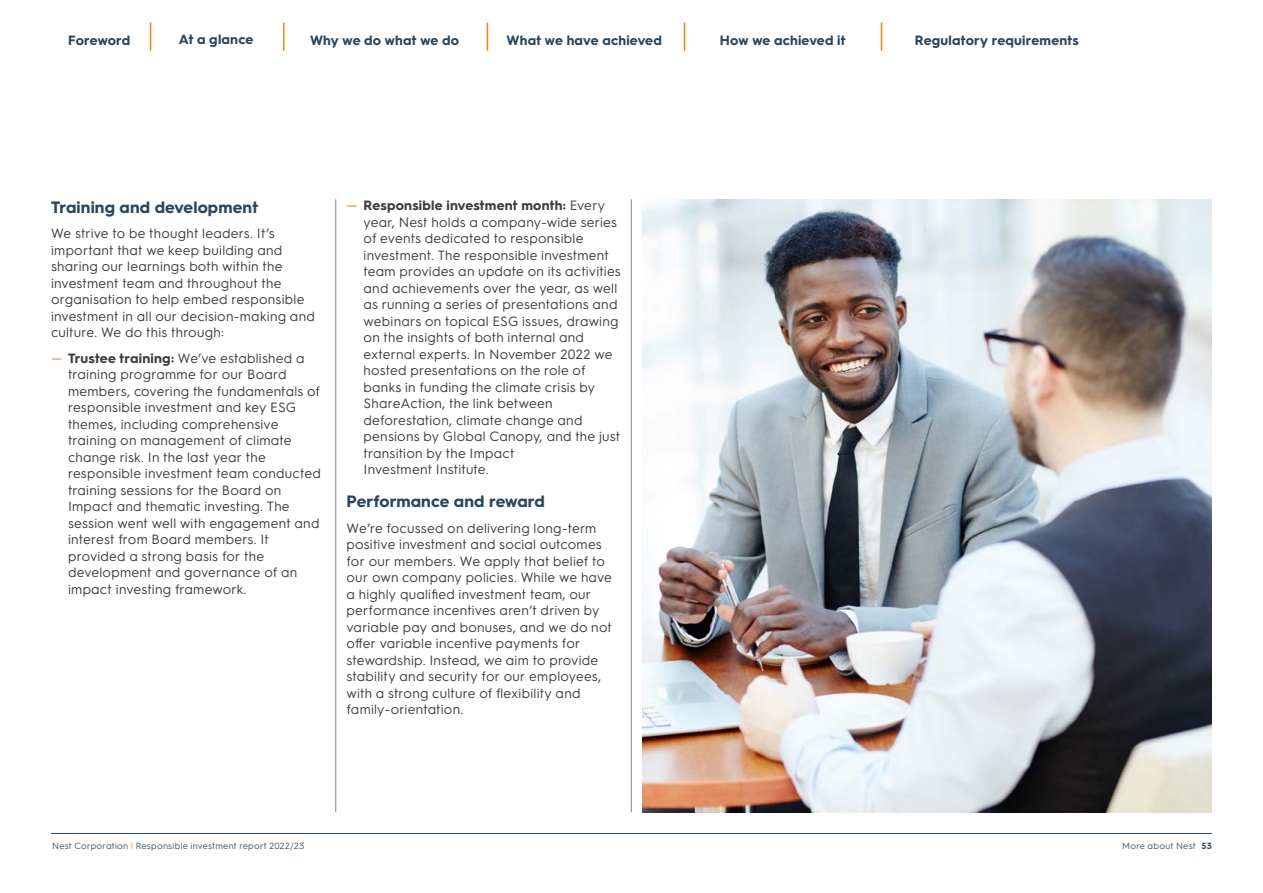
<style>
.page{position:relative;width:1263px;height:893px;background:#fff}
.page>*{position:absolute;margin:0;border:0;box-sizing:border-box;transform-origin:0 0}
.t1{font:700 16.5px "Hurme Geometric Sans 3";letter-spacing:.01em;color:#27465f}
.t2{font:13.5px/16.5px "Hurme Geometric Sans 3";letter-spacing:.015em;color:#3c3c3b}
.t3{font:700 13.5px "Hurme Geometric Sans 3";letter-spacing:.015em;color:#27465f}
.t4{font:9px "Hurme Geometric Sans 3";letter-spacing:.03em;color:#3a526a}
.s1{font-size:15px;color:#f28a25}
.s2{font-weight:700}
.s3{color:#f28a25}
</style>
<div class="page">
<img style="left:642px;top:199px;width:570px;height:613px">
<hr style="left:51px;top:833px;width:1161px;height:1px;background:#27465f">
<svg style="left:684px;top:23px;width:1px;height:27px"></svg>
<svg style="left:881px;top:23px;width:1px;height:27px"></svg>
<svg style="left:487px;top:23px;width:1px;height:27px"></svg>
<svg style="left:283px;top:23px;width:1px;height:27px"></svg>
<svg style="left:150px;top:23px;width:1px;height:27px"></svg>
<hr style="left:335px;top:199px;width:1px;height:613px;background:#878787">
<hr style="left:631px;top:199px;width:1px;height:613px;background:#878787">
<p class="t3" style="left:68px;top:31px;width:64px">Foreword</p>
<p class="t3" style="left:179px;top:30px;width:76px">At a glance</p>
<p class="t3" style="left:310px;top:31px;width:151px">Why we do what we do</p>
<p class="t3" style="left:507px;top:31px;width:157px">What we have achieved</p>
<p class="t3" style="left:720px;top:31px;width:127px">How we achieved it</p>
<p class="t3" style="left:915px;top:31px;width:165px">Regulatory requirements</p>
<p class="t1" style="left:51px;top:195px;width:209px">Training and development</p>
<p class="t2" style="left:51px;top:224px;width:265px">We strive to be thought leaders. It’s important that we keep building and sharing our learnings both within the investment team and throughout the organisation to help embed responsible investment in all our decision-making and culture. We do this through:</p>
<p class="t2" style="left:68px;top:349px;width:254px;text-indent:-17px"><span class="s1">—</span> <span class="s2">Trustee training:</span> We’ve established a training programme for our Board members, covering the fundamentals of responsible investment and key ESG themes, including comprehensive training on management of climate change risk. In the last year the responsible investment team conducted training sessions for the Board on Impact and thematic investing. The session went well with engagement and interest from Board members. It provided a strong basis for the development and governance of an impact investing framework.</p>
<p class="t2" style="left:364px;top:196px;width:259px;text-indent:-17px"><span class="s1">—</span> <span class="s2">Responsible investment month:</span> Every year, Nest holds a company-wide series of events dedicated to responsible investment. The responsible investment team provides an update on its activities and achievements over the year, as well as running a series of presentations and webinars on topical ESG issues, drawing on the insights of both internal and external experts. In November 2022 we hosted presentations on the role of banks in funding the climate crisis by ShareAction, the link between deforestation, climate change and pensions by Global Canopy, and the just transition by the Impact<br>Investment Institute.</p>
<p class="t1" style="left:347px;top:490px;width:200px">Performance and reward</p>
<p class="t2" style="left:347px;top:519px;width:267px">We’re focussed on delivering long-term positive investment and social outcomes for our members. We apply that belief to our own company policies. While we have a highly qualified investment team, our performance incentives aren’t driven by variable pay and bonuses, and we do not offer variable incentive payments for stewardship. Instead, we aim to provide stability and security for our employees, with a strong culture of flexibility and family-orientation.</p>
<p class="t4" style="left:52px;top:840px;width:254px">Nest Corporation <span class="s3">|</span> Responsible investment report 2022/23</p>
<p class="t4" style="left:1122px;top:840px;width:91px">More about Nest <span class="s2">53</span></p>
</div>
